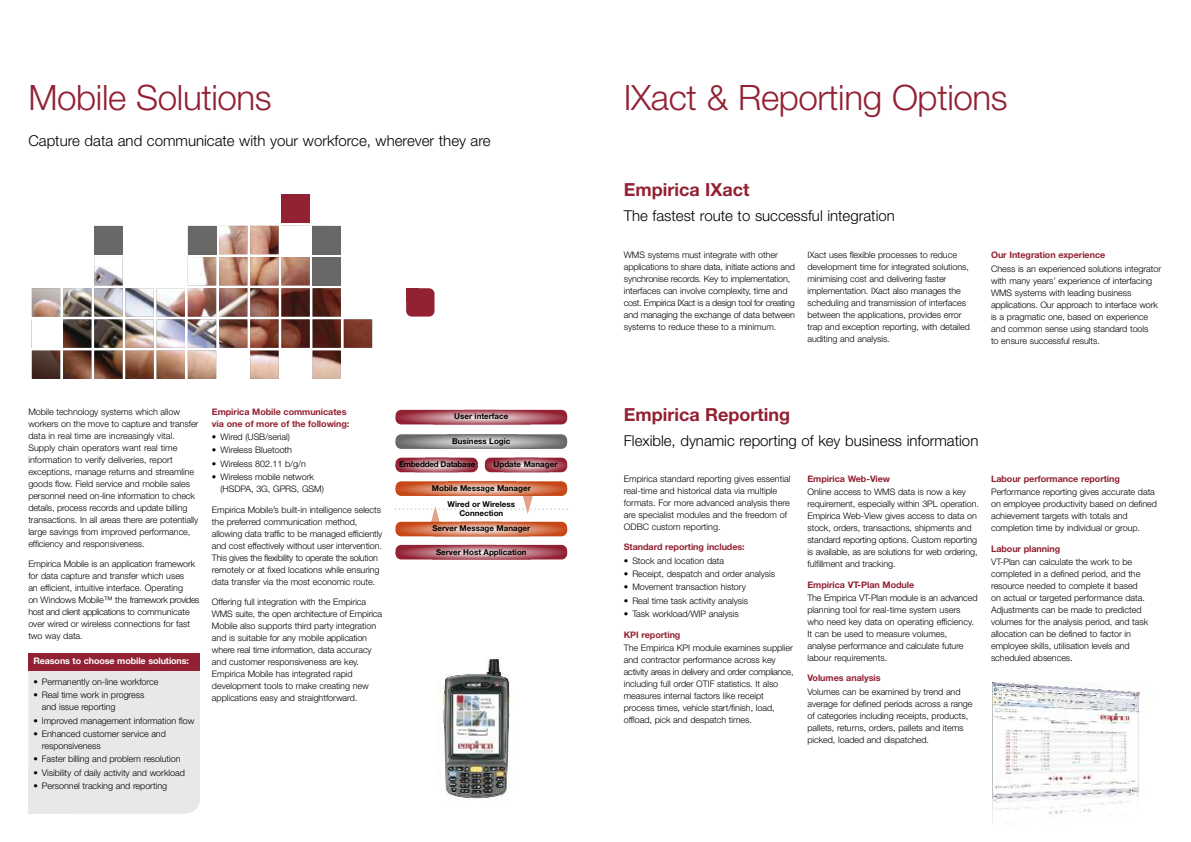
<style>
.page{position:relative;width:1191px;height:842px;background:#fff}
.page>*{position:absolute;margin:0;border:0;box-sizing:border-box;transform-origin:0 0}
.t1{font:300 35px "Helvetica Neue";letter-spacing:-.01em;color:#922133}
.t2{font:700 18px "Helvetica Neue";color:#922133}
.t3{font:300 15px "Helvetica Neue";color:#000}
.t4{font:300 9px/12px "Helvetica Neue";letter-spacing:-.005em;color:#000}
.t5{font:700 9px/12px "Helvetica Neue";letter-spacing:-.005em;color:#922133}
.t6{font:700 9px "Helvetica Neue";letter-spacing:-.01em;color:#fff}
.t7{font:700 8px/9px "Helvetica Neue";color:#000;text-align:center}
.t8{font:700 8px "Helvetica Neue";letter-spacing:-.03em;color:#000}
</style>
<div class="page">
<div style="left:28px;top:767px;width:41px;height:47px;background:#e9e8e8"></div>
<div style="left:28px;top:653px;width:172px;height:161px;background:#e9e8e8;border-radius:14px"></div>
<div style="left:28px;top:653px;width:172px;height:17px;background:#922133"></div>
<img style="left:32px;top:225px;width:340px;height:154px">
<div style="left:281px;top:195px;width:29px;height:28px;background:#922133"></div>
<div style="left:94px;top:226px;width:29px;height:28px;background:#696867"></div>
<div style="left:188px;top:226px;width:28px;height:28px;background:#696867"></div>
<div style="left:281px;top:226px;width:29px;height:28px;background:#fff"></div>
<div style="left:312px;top:226px;width:29px;height:28px;background:#696867"></div>
<div style="left:312px;top:257px;width:29px;height:28px;background:#696867"></div>
<div style="left:32px;top:318px;width:29px;height:31px;background:#fff"></div>
<div style="left:343px;top:193px;width:78px;height:125px;background:#fff"></div>
<div style="left:342px;top:349px;width:45px;height:37px;background:#fff"></div>
<div style="left:219px;top:349px;width:29px;height:33px;background:#fff"></div>
<div style="left:281px;top:350px;width:30px;height:31px;background:#fff"></div>
<div style="left:26px;top:225px;width:66px;height:61px;background:#fff"></div>
<div style="left:124px;top:223px;width:61px;height:63px;background:#fff"></div>
<svg style="left:395px;top:410px;width:172px;height:14px;background:#b46672"></svg>
<svg style="left:395px;top:434px;width:172px;height:15px;background:#979796"></svg>
<svg style="left:395px;top:458px;width:83px;height:14px"></svg>
<svg style="left:485px;top:458px;width:82px;height:14px"></svg>
<svg style="left:394px;top:493px;width:174px;height:36px"></svg>
<svg style="left:395px;top:522px;width:172px;height:14px;background:#d8805f"></svg>
<svg style="left:395px;top:481px;width:172px;height:15px;background:#d8805f"></svg>
<div style="left:406px;top:288px;width:28px;height:29px;background:#922133;border-radius:6px"></div>
<div style="left:406px;top:288px;width:13px;height:13px;background:#922133"></div>
<img style="left:992px;top:682px;width:150px;height:140px">
<img style="left:437px;top:658px;width:76px;height:141px">
<svg style="left:395px;top:545px;width:172px;height:14px;background:#b46672"></svg>
<h1 class="t1" style="left:28px;top:85px;width:245px">Mobile Solutions</h1>
<h1 class="t1" style="left:624px;top:85px;width:385px">IXact &amp; Reporting Options</h1>
<h3 class="t3" style="left:28px;top:136px;width:464px">Capture data and communicate with your workforce, wherever they are</h3>
<p class="t4" style="left:28px;top:406px;width:172px">Mobile technology systems which allow workers on the move to capture and transfer data in real time are increasingly vital.<br>Supply chain operators want real time information to verify deliveries, report exceptions, manage returns and streamline goods flow. Field service and mobile sales personnel need on-line information to check details, process records and update billing transactions. In all areas there are potentially large savings from improved performance, efficiency and responsiveness.</p>
<p class="t4" style="left:28px;top:559px;width:173px">Empirica Mobile is an application framework for data capture and transfer which uses<br>an efficient, intuitive interface. Operating<br>on Windows Mobile™ the framework provides host and client applications to communicate over wired or wireless connections for fast two way data.</p>
<p class="t6" style="left:33px;top:658px;width:157px">Reasons to choose mobile solutions:</p>
<p class="t4" style="left:33px;top:676px;width:127px">• Permanently on-line workforce</p>
<p class="t4" style="left:42px;top:690px;width:104px;text-indent:-9px">• Real time work in progress and issue reporting</p>
<p class="t4" style="left:33px;top:715px;width:162px">• Improved management information flow</p>
<p class="t4" style="left:42px;top:729px;width:126px;text-indent:-9px">• Enhanced customer service and responsiveness</p>
<p class="t4" style="left:33px;top:754px;width:149px">• Faster billing and problem resolution</p>
<p class="t4" style="left:33px;top:767px;width:153px">• Visibility of daily activity and workload</p>
<p class="t4" style="left:33px;top:781px;width:135px">• Personnel tracking and reporting</p>
<p class="t5" style="left:212px;top:406px;width:139px">Empirica Mobile communicates via one of more of the following:</p>
<p class="t4" style="left:212px;top:432px;width:79px">• Wired (USB/serial)</p>
<p class="t4" style="left:212px;top:445px;width:82px">• Wireless Bluetooth</p>
<p class="t4" style="left:212px;top:458px;width:95px">• Wireless 802.11 b/g/n</p>
<p class="t4" style="left:220px;top:472px;width:105px;text-indent:-9px">• Wireless mobile network (HSDPA, 3G, GPRS, GSM)</p>
<p class="t4" style="left:212px;top:504px;width:172px">Empirica Mobile’s built-in intelligence selects the preferred communication method, allowing data traffic to be managed efficiently and cost effectively without user intervention.<br>This gives the flexibility to operate the solution remotely or at fixed locations while ensuring data transfer via the most economic route.</p>
<p class="t4" style="left:212px;top:597px;width:172px">Offering full integration with the Empirica WMS suite, the open architecture of Empirica Mobile also supports third party integration and is suitable for any mobile application where real time information, data accuracy and customer responsiveness are key.<br>Empirica Mobile has integrated rapid development tools to make creating new applications easy and straightforward.</p>
<p class="t7" style="left:454px;top:413px;width:56px">User interface</p>
<p class="t7" style="left:452px;top:437px;width:60px">Business Logic</p>
<p class="t8" style="left:399px;top:461px;width:78px">Embedded Database</p>
<p class="t7" style="left:493px;top:461px;width:65px">Update Manager</p>
<p class="t7" style="left:447px;top:501px;width:69px">Wired or Wireless<br>Connection</p>
<p class="t7" style="left:432px;top:525px;width:99px">Server Message Manager</p>
<p class="t7" style="left:432px;top:484px;width:100px">Mobile Message Manager</p>
<p class="t7" style="left:436px;top:548px;width:92px">Server Host Application</p>
<h2 class="t2" style="left:624px;top:183px;width:127px">Empirica IXact</h2>
<h3 class="t3" style="left:624px;top:210px;width:272px">The fastest route to successful integration</h3>
<p class="t4" style="left:624px;top:250px;width:173px">WMS systems must integrate with other applications to share data, initiate actions and synchronise records. Key to implementation, interfaces can involve complexity, time and cost. Empirica IXact is a design tool for creating and managing the exchange of data between systems to reduce these to a minimum.</p>
<p class="t4" style="left:807px;top:250px;width:164px">IXact uses flexible processes to reduce development time for integrated solutions, minimising cost and delivering faster implementation. IXact also manages the scheduling and transmission of interfaces between the applications, provides error trap and exception reporting, with detailed auditing and analysis.</p>
<p class="t5" style="left:991px;top:250px;width:116px">Our Integration experience</p>
<p class="t4" style="left:991px;top:263px;width:172px">Chess is an experienced solutions integrator with many years’ experience of interfacing WMS systems with leading business applications. Our approach to interface work is a pragmatic one, based on experience and common sense using standard tools<br>to ensure successful results.</p>
<h2 class="t2" style="left:624px;top:408px;width:168px">Empirica Reporting</h2>
<h3 class="t3" style="left:624px;top:436px;width:356px">Flexible, dynamic reporting of key business information</h3>
<p class="t4" style="left:624px;top:473px;width:168px">Empirica standard reporting gives essential real-time and historical data via multiple formats. For more advanced analysis there are specialist modules and the freedom of ODBC custom reporting.</p>
<p class="t5" style="left:624px;top:542px;width:122px">Standard reporting includes:</p>
<p class="t4" style="left:624px;top:555px;width:102px">• Stock and location data</p>
<p class="t4" style="left:624px;top:569px;width:153px">• Receipt, despatch and order analysis</p>
<p class="t4" style="left:624px;top:582px;width:123px">• Movement transaction history</p>
<p class="t4" style="left:624px;top:595px;width:126px">• Real time task activity analysis</p>
<p class="t4" style="left:624px;top:609px;width:116px">• Task workload/WIP analysis</p>
<p class="t5" style="left:624px;top:629px;width:58px">KPI reporting</p>
<p class="t4" style="left:624px;top:643px;width:171px">The Empirica KPI module examines supplier and contractor performance across key activity areas in delivery and order compliance, including full order OTIF statistics. It also measures internal factors like receipt process times, vehicle start/finish, load, offload, pick and despatch times.</p>
<p class="t5" style="left:807px;top:473px;width:84px">Empirica Web-View</p>
<p class="t4" style="left:807px;top:487px;width:173px">Online access to WMS data is now a key requirement, especially within 3PL operation.<br>Empirica Web-View gives access to data on stock, orders, transactions, shipments and standard reporting options. Custom reporting is available, as are solutions for web ordering, fulfillment and tracking.</p>
<p class="t5" style="left:807px;top:579px;width:108px">Empirica VT-Plan Module</p>
<p class="t4" style="left:807px;top:593px;width:172px">The Empirica VT-Plan module is an advanced planning tool for real-time system users who need key data on operating efficiency.<br>It can be used to measure volumes, analyse performance and calculate future labour requirements.</p>
<p class="t5" style="left:807px;top:673px;width:75px">Volumes analysis</p>
<p class="t4" style="left:807px;top:686px;width:166px">Volumes can be examined by trend and average for defined periods across a range of categories including receipts, products, pallets, returns, orders, pallets and items picked, loaded and dispatched.</p>
<p class="t5" style="left:991px;top:473px;width:130px">Labour performance reporting</p>
<p class="t4" style="left:991px;top:487px;width:167px">Performance reporting gives accurate data on employee productivity based on defined achievement targets with totals and completion time by individual or group.</p>
<p class="t5" style="left:991px;top:543px;width:71px">Labour planning</p>
<p class="t4" style="left:991px;top:557px;width:159px">VT-Plan can calculate the work to be completed in a defined period, and the resource needed to complete it based on actual or targeted performance data.<br>Adjustments can be made to predicted volumes for the analysis period, and task allocation can be defined to factor in employee skills, utilisation levels and scheduled absences.</p>
</div>
